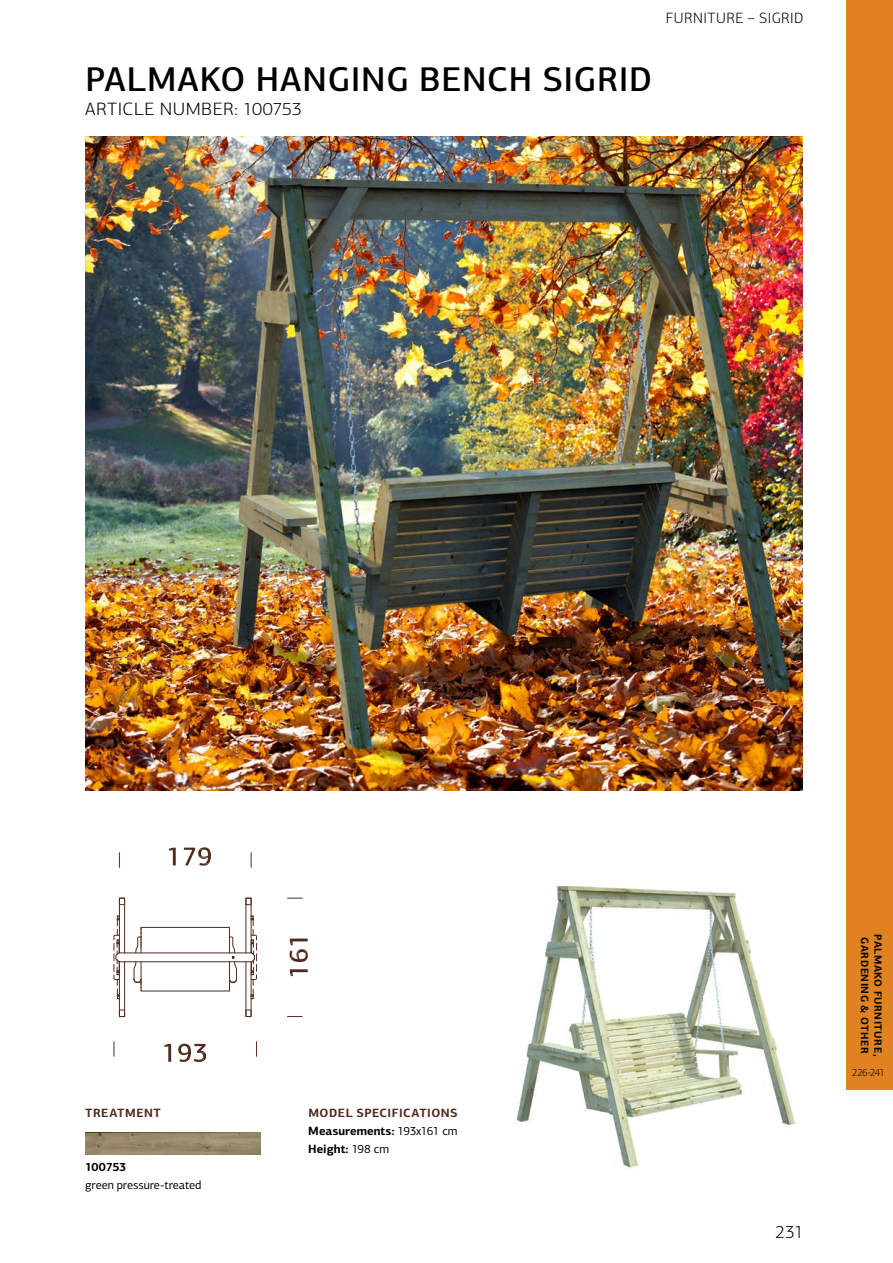
<style>
.page{position:relative;width:893px;height:1263px;background:#fff}
.page>*{position:absolute;margin:0;border:0;box-sizing:border-box;transform-origin:0 0}
.t1{font:500 34.5px "PF Centro Sans Pro";letter-spacing:.02em;color:#000}
.t2{font:300 18px "PF Centro Sans Pro";letter-spacing:.02em;color:#000;scale:1.05 1}
.t3{font:300 18px "PF Centro Sans Pro";letter-spacing:.02em;color:#000}
.t4{font:300 15px "PF Centro Sans Pro";letter-spacing:.035em;color:#000}
.t5{font:700 12px/18px "PF Centro Sans Pro";letter-spacing:.005em;color:#000;text-align:justify}
.t6{font:12px "PF Centro Sans Pro";letter-spacing:-.005em;color:#000}
.t7{font:700 12px "PF Centro Sans Pro";letter-spacing:.045em;color:#502c1e}
.t8{font:700 10.5px "PF Centro Sans Pro";letter-spacing:.05em;color:#000}
.t9{font:300 10.5px "PF Centro Sans Pro";letter-spacing:-.06em;color:#000;scale:.96 1}
.s1{color:#502c1e}
.s2{font-weight:400}
</style>
<div class="page">
<div style="left:846px;top:0;width:47px;height:1090px;background:#e08220"></div>
<img style="left:85px;top:1133px;width:176px;height:21px">
<div style="left:119px;top:898px;width:6px;height:55px;border:1px solid #502c1e"></div>
<div style="left:119px;top:961px;width:6px;height:56px;border:1px solid #502c1e"></div>
<svg style="left:113px;top:915px;width:144px;height:84px"></svg>
<div style="left:119px;top:1009px;width:6px;height:8px;border:1px solid #502c1e"></div>
<div style="left:245px;top:1009px;width:7px;height:8px;border:1px solid #502c1e"></div>
<div style="left:119px;top:898px;width:6px;height:7px;border:1px solid #502c1e"></div>
<div style="left:245px;top:898px;width:7px;height:7px;border:1px solid #502c1e"></div>
<svg style="left:119px;top:853px;width:1px;height:14px"></svg>
<svg style="left:251px;top:853px;width:1px;height:14px"></svg>
<svg style="left:169px;top:848px;width:7px;height:17px"></svg>
<svg style="left:184px;top:847px;width:27px;height:19px"></svg>
<svg style="left:287px;top:1016px;width:15px;height:1px"></svg>
<svg style="left:287px;top:898px;width:15px;height:1px"></svg>
<svg style="left:290px;top:969px;width:18px;height:7px"></svg>
<svg style="left:290px;top:938px;width:18px;height:24px"></svg>
<svg style="left:114px;top:1041px;width:1px;height:15px"></svg>
<svg style="left:256px;top:1041px;width:1px;height:15px"></svg>
<svg style="left:164px;top:1044px;width:7px;height:18px"></svg>
<svg style="left:178px;top:1044px;width:28px;height:18px"></svg>
<img style="left:86px;top:137px;width:717px;height:654px">
<img style="left:516px;top:885px;width:279px;height:284px">
<p class="t4" style="left:666px;top:9px;width:139px">FURNITURE – SIGRID</p>
<h1 class="t1" style="left:85px;top:58px;width:568px">PALMAKO HANGING BENCH SIGRID</h1>
<h2 class="t2" style="left:85px;top:99px;width:208px">ARTICLE NUMBER: 100753</h2>
<p class="t7" style="left:85px;top:1106px;width:77px">TREATMENT</p>
<p class="t5" style="left:85px;top:1158px;width:43px">100753</p>
<p class="t6" style="left:85px;top:1178px;width:118px">green pressure-treated</p>
<p class="t5" style="left:308px;top:1104px;width:151px"><span class="s1">MODEL SPECIFICATIONS </span>Measurements: <span class="s2">193x161 cm </span>Height: <span class="s2">198 cm</span></p>
<p class="t8" style="left:871px;top:937px;width:118px;rotate:90deg">GARDENING &amp; OTHER</p>
<p class="t8" style="left:885px;top:934px;width:124px;rotate:90deg">PALMAKO FURNITURE,</p>
<p class="t9" style="left:852px;top:1066px;width:35px">226-241</p>
<h2 class="t3" style="left:775px;top:1222px;width:30px">231</h2>
</div>
